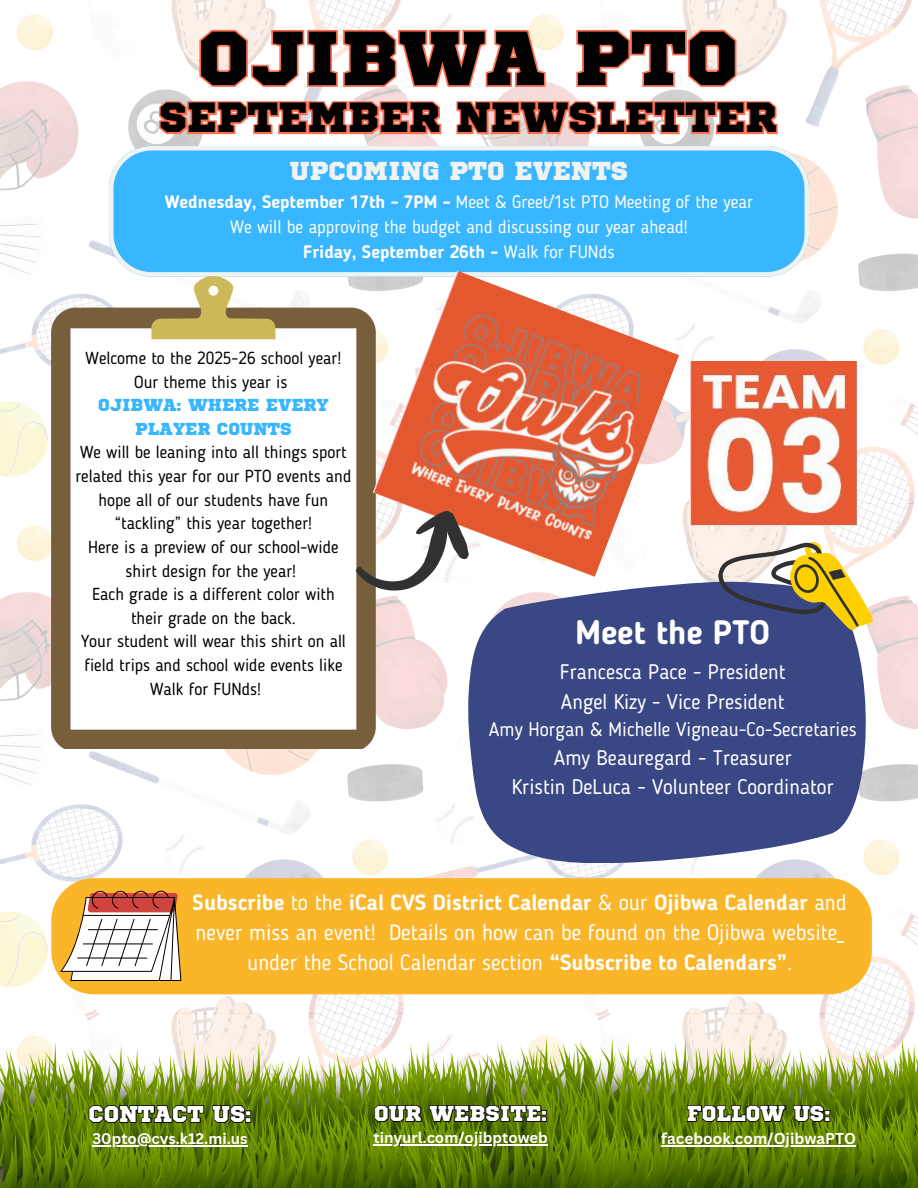
<style>
.page{position:relative;width:918px;height:1188px;background:#fff}
.page>*{position:absolute;margin:0;border:0;box-sizing:border-box;transform-origin:0 0}
.t1{font:76.5px "Sports World";color:#000}
.t2{font:42px "Sports World";color:#000}
.t3{font:700 33.6px "Blogger Sans";color:#fff}
.t4{font:25.8px "Sports World";color:#f1f2f2}
.t5{font:22.8px "Sports World";color:#fff}
.t6{font:21.9px/30.3px "Blogger Sans";color:#fff;text-align:center}
.t7{font:21.6px "Sports World";color:#fff}
.t8{font:21px/29.2px "Blogger Sans";color:#fff}
.t9{font:19.5px "Blogger Sans";color:#fff}
.t10{font:17.85px/24.8px "Blogger Sans";color:#fff;text-align:center}
.t11{font:17.25px "Blogger Sans";color:#000}
.t12{font:17.25px "Sports World";color:#38b6ff}
.t13{font:700 15.3px "Canva Sans";color:#fff}
.t14{font:700 15px "Canva Sans";color:#fff}
.s1{font-weight:700}
</style>
<div class="page">
<img style="left:0;top:0;width:918px;height:1034px">
<svg style="left:109px;top:146px;width:700px;height:131px;background:#47bafe"></svg>
<svg style="left:0;top:1034px;width:918px;height:154px;background:#829a3b"></svg>
<img style="left:51px;top:277px;width:324px;height:471px">
<svg style="left:468px;top:581px;width:397px;height:282px;background:#4d5a91"></svg>
<svg style="left:713px;top:520px;width:175px;height:115px"></svg>
<div style="left:51px;top:878px;width:821px;height:116px;background:#fab529"></div>
<img style="left:373px;top:271px;width:306px;height:306px">
<img style="left:690px;top:361px;width:167px;height:164px">
<svg style="left:60px;top:890px;width:121px;height:91px"></svg>
<svg style="left:353px;top:486px;width:129px;height:131px"></svg>
<hr style="left:92px;top:1145px;width:156px;height:1px;background:#fff">
<hr style="left:661px;top:1145px;width:195px;height:1px;background:#fff">
<hr style="left:373px;top:1144px;width:175px;height:1px;background:#fff">
<h1 class="t1" style="left:198px;top:24px;width:542px">OJIBWA PTO</h1>
<h2 class="t2" style="left:159px;top:99px;width:619px">SEPTEMBER NEWSLETTER</h2>
<p class="t4" style="left:290px;top:160px;width:340px">UPCOMING PTO EVENTS</p>
<p class="t10" style="left:165px;top:191px;width:590px"><span class="s1">Wednesday, September 17th - 7PM -</span> Meet &amp; Greet/1st PTO Meeting of the year<br>We will be approving the budget and discussing our year ahead!<br><span class="s1">Friday, September 26th -</span> Walk for FUNds</p>
<p class="t11" style="left:86px;top:351px;width:257px">Welcome to the 2025-26 school year!</p>
<p class="t11" style="left:134px;top:374px;width:155px">Our theme this year is</p>
<p class="t12" style="left:98px;top:397px;width:232px">OJIBWA: WHERE EVERY</p>
<p class="t12" style="left:135px;top:421px;width:158px">PLAYER COUNTS</p>
<p class="t11" style="left:80px;top:445px;width:268px">We will be leaning into all things sport</p>
<p class="t11" style="left:75px;top:469px;width:278px">related this year for our PTO events and</p>
<p class="t11" style="left:98px;top:493px;width:231px">hope all of our students have fun</p>
<p class="t11" style="left:115px;top:516px;width:199px">“tackling” this year together!</p>
<p class="t11" style="left:88px;top:540px;width:252px">Here is a preview of our school-wide</p>
<p class="t11" style="left:126px;top:563px;width:172px">shirt design for the year!</p>
<p class="t11" style="left:92px;top:587px;width:244px">Each grade is a different color with</p>
<p class="t11" style="left:131px;top:611px;width:166px">their grade on the back.</p>
<p class="t11" style="left:81px;top:634px;width:266px">Your student will wear this shirt on all</p>
<p class="t11" style="left:84px;top:658px;width:260px">field trips and school wide events like</p>
<p class="t11" style="left:150px;top:682px;width:112px">Walk for FUNds!</p>
<h4 class="t3" style="left:575px;top:619px;width:196px">Meet the PTO</h4>
<h4 class="t8" style="left:560px;top:659px;width:227px">Francesca Pace - President<br>Angel Kizy - Vice President</h4>
<h4 class="t9" style="left:489px;top:721px;width:369px">Amy Horgan &amp; Michelle Vigneau-Co-Secretaries</h4>
<h4 class="t8" style="left:512px;top:745px;width:323px;text-align:center">Amy Beauregard - Treasurer<br>Kristin DeLuca - Volunteer Coordinator</h4>
<p class="t6" style="left:193px;top:889px;width:656px"><span class="s1">Subscribe</span> to the <span class="s1">iCal CVS District Calendar</span> &amp; our <span class="s1">Ojibwa Calendar</span> and never miss an event! Details on how can be found on the Ojibwa website under the School Calendar section <span class="s1">“Subscribe to Calendars”</span>.</p>
<h3 class="t5" style="left:88px;top:1104px;width:165px">CONTACT US:</h3>
<p class="t7" style="left:374px;top:1104px;width:175px">OUR WEBSITE:</p>
<p class="t7" style="left:687px;top:1104px;width:145px">FOLLOW US:</p>
<p class="t14" style="left:92px;top:1128px;width:157px">30pto@cvs.k12.mi.us</p>
<p class="t14" style="left:373px;top:1127px;width:176px">tinyurl.com/ojibptoweb</p>
<p class="t13" style="left:661px;top:1128px;width:196px">facebook.com/OjibwaPTO</p>
</div>
